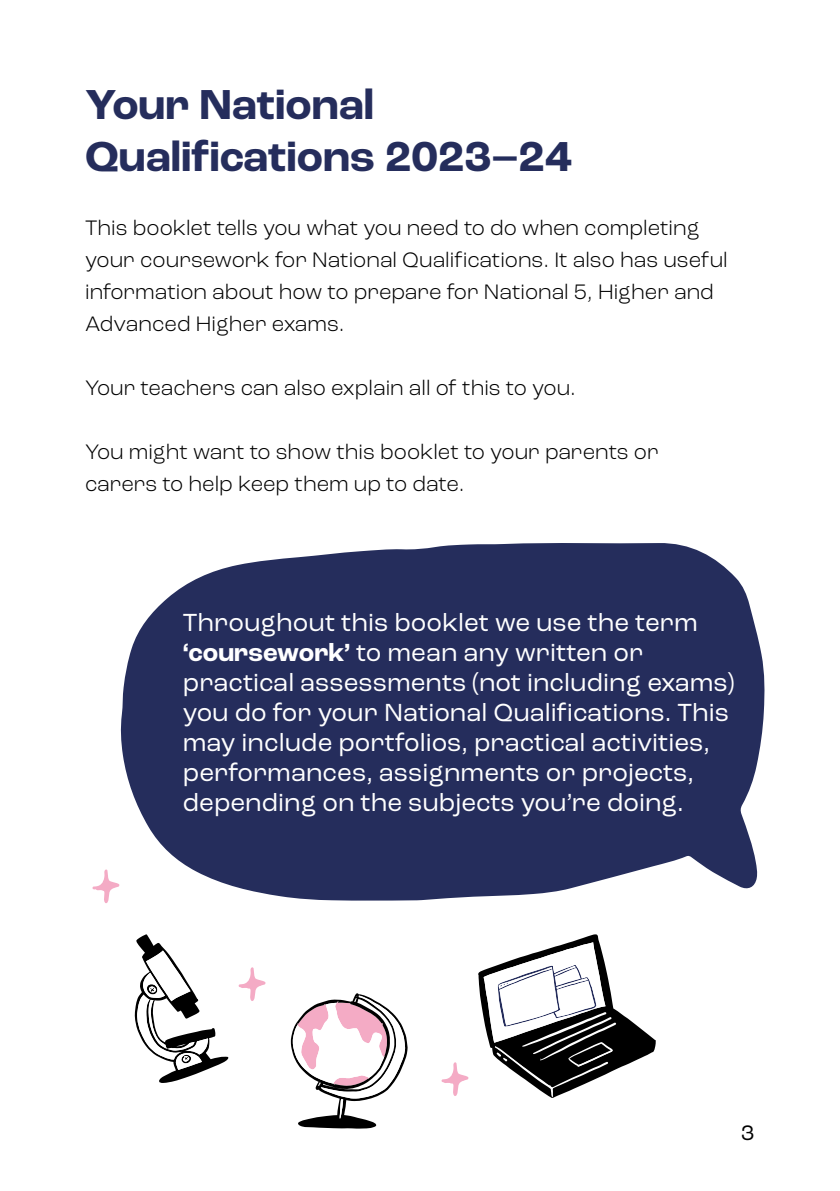
<style>
.page{position:relative;width:840px;height:1191px;background:#fff}
.page>*{position:absolute;margin:0;border:0;box-sizing:border-box;transform-origin:0 0}
.t1{font:700 44px "Roc Grotesk";color:#252d5c}
.t2{font:26px/30px "Roc Grotesk";color:#fff}
.t3{font:300 22px/32px "Roc Grotesk";color:#000}
.t4{font:22px "Roc Grotesk";color:#000}
.s1{font-weight:700}
</style>
<div class="page">
<svg style="left:120px;top:543px;width:644px;height:357px;background:#3d446e"></svg>
<svg style="left:238px;top:967px;width:28px;height:34px"></svg>
<svg style="left:92px;top:869px;width:31px;height:34px"></svg>
<svg style="left:441px;top:1062px;width:28px;height:34px"></svg>
<svg style="left:135px;top:934px;width:94px;height:149px"></svg>
<svg style="left:291px;top:993px;width:116px;height:135px"></svg>
<svg style="left:478px;top:934px;width:177px;height:164px"></svg>
<p class="t1" style="left:85px;top:77px;width:290px">Your National</p>
<p class="t1" style="left:85px;top:129px;width:488px">Qualifications 2023–24</p>
<p class="t3" style="left:85px;top:212px;width:643px">This booklet tells you what you need to do when completing your coursework for National Qualifications. It also has useful information about how to prepare for National 5, Higher and Advanced Higher exams.</p>
<p class="t3" style="left:85px;top:372px;width:492px">Your teachers can also explain all of this to you.</p>
<p class="t3" style="left:85px;top:436px;width:574px">You might want to show this booklet to your parents or carers to help keep them up to date.</p>
<p class="t2" style="left:183px;top:607px;width:553px">Throughout this booklet we use the term <span class="s1">‘coursework’</span> to mean any written or practical assessments (not including exams) you do for your National Qualifications. This may include portfolios, practical activities, performances, assignments or projects, depending on the subjects you’re doing.</p>
<p class="t4" style="left:740px;top:1119px;width:15px">3</p>
</div>
